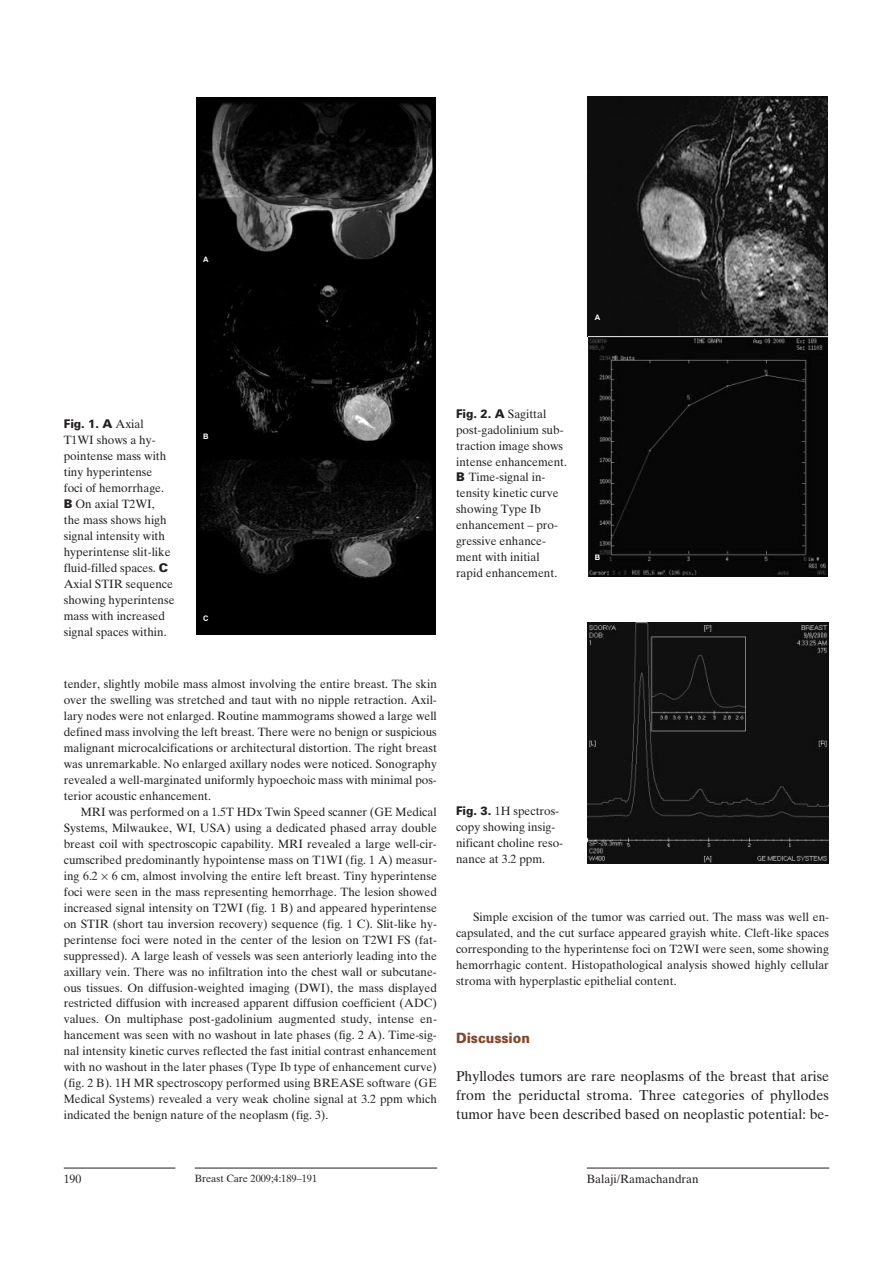
<style>
.page{position:relative;width:893px;height:1263px;background:#fff}
.page>*{position:absolute;margin:0;border:0;box-sizing:border-box;transform-origin:0 0}
.t1{font:14.25px/19.2px "Times Ten";color:#231f20;text-align:justify}
.t2{font:900 14.25px "Univers";color:#82472c;scale:.9 1}
.t3{font:12px/15.9px "Times Ten";color:#231f20;text-align:justify}
.t4{font:900 12px "Univers";color:#231f20;scale:.9 1}
.t5{font:10.5px "Times Ten";color:#231f20}
.s1{font-family:"Times Ten";font-weight:400}
.s2{font-family:"Univers";font-weight:900}
</style>
<div class="page">
<hr style="left:64px;top:1168px;width:111px;height:1px;background:#231f20">
<hr style="left:195px;top:1168px;width:242px;height:1px;background:#231f20">
<hr style="left:587px;top:1168px;width:242px;height:1px;background:#231f20">
<img style="left:196px;top:97px;width:239px;height:537px">
<img style="left:588px;top:97px;width:240px;height:479px">
<img style="left:587px;top:622px;width:241px;height:241px">
<svg style="left:203px;top:257px;width:7px;height:6px"></svg>
<svg style="left:204px;top:434px;width:7px;height:6px"></svg>
<svg style="left:203px;top:615px;width:8px;height:7px"></svg>
<svg style="left:595px;top:315px;width:7px;height:6px"></svg>
<svg style="left:595px;top:555px;width:7px;height:6px"></svg>
<p class="t4" style="left:64px;top:420px;width:90px">Fig. 1. A <span class="s1">Axial</span></p>
<p class="t3" style="left:64px;top:433px;width:112px;text-align:left">T1WI shows a hy&shy;pointense mass with tiny hyperintense<br>foci of hemorrhage.<br><span class="s2">B</span> On axial T2WI,<br>the mass shows high signal intensity with hyperintense slit-like fluid-filled spaces. <span class="s2">C<br></span>Axial STIR sequence showing hyperintense mass with increased signal spaces within.</p>
<p class="t3" style="left:64px;top:678px;width:375px">tender, slightly mobile mass almost involving the entire breast. The skin over the swelling was stretched and taut with no nipple retraction. Axil&shy;lary nodes were not enlarged. Routine mammograms showed a large well defined mass involving the left breast. There were no benign or suspicious malignant microcalcifications or architectural distortion. The right breast was unremarkable. No enlarged axillary nodes were noticed. Sonography revealed a well-marginated uniformly hypoechoic mass with minimal pos&shy;terior acoustic enhancement.</p>
<p class="t3" style="left:64px;top:805px;width:375px;text-indent:17px">MRI was performed on a 1.5T HDx Twin Speed scanner (GE Medical Systems, Milwaukee, WI, USA) using a dedicated phased array double breast coil with spectroscopic capability. MRI revealed a large well-cir&shy;cumscribed predominantly hypointense mass on T1WI (fig. 1 A) measur&shy;ing 6.2 6 cm, almost involving the entire left breast. Tiny hyperintense foci were seen in the mass representing hemorrhage. The lesion showed increased signal intensity on T2WI (fig. 1 B) and appeared hyperintense on STIR (short tau inversion recovery) sequence (fig. 1 C). Slit-like hy&shy;perintense foci were noted in the center of the lesion on T2WI FS (fat&shy;suppressed). A large leash of vessels was seen anteriorly leading into the axillary vein. There was no infiltration into the chest wall or subcutane&shy;ous tissues. On diffusion-weighted imaging (DWI), the mass displayed restricted diffusion with increased apparent diffusion coefficient (ADC) values. On multiphase post-gadolinium augmented study, intense en&shy;hancement was seen with no washout in late phases (fig. 2 A). Time-sig&shy;nal intensity kinetic curves reflected the fast initial contrast enhancement with no washout in the later phases (Type Ib type of enhancement curve) (fig. 2 B). 1H MR spectroscopy performed using BREASE software (GE Medical Systems) revealed a very weak choline signal at 3.2 ppm which indicated the benign nature of the neoplasm (fig. 3).</p>
<p class="t3" style="left:456px;top:407px;width:113px;text-align:left"><span class="s2">Fig. 2. A</span> Sagittal post-gadolinium sub&shy;traction image shows intense enhancement.<br><span class="s2">B</span> Time-signal in&shy;tensity kinetic curve showing Type Ib enhancement – pro&shy;gressive enhance&shy;ment with initial rapid enhancement.</p>
<p class="t3" style="left:456px;top:804px;width:109px;text-align:left"><span class="s2">Fig. 3.</span> 1H spectros&shy;copy showing insig&shy;nificant choline reso&shy;nance at 3.2 ppm.</p>
<p class="t3" style="left:456px;top:910px;width:375px;text-indent:17px">Simple excision of the tumor was carried out. The mass was well en&shy;capsulated, and the cut surface appeared grayish white. Cleft-like spaces corresponding to the hyperintense foci on T2WI were seen, some showing hemorrhagic content. Histopathological analysis showed highly cellular stroma with hyperplastic epithelial content.</p>
<p class="t2" style="left:456px;top:1032px;width:84px">Discussion</p>
<p class="t1" style="left:456px;top:1068px;width:375px">Phyllodes tumors are rare neoplasms of the breast that arise from the periductal stroma. Three categories of phyllodes tumor have been described based on neoplastic potential: be-</p>
<p class="t3" style="left:64px;top:1172px;width:19px">190</p>
<p class="t5" style="left:195px;top:1174px;width:124px">Breast Care 2009;4:189–191</p>
<p class="t3" style="left:587px;top:1172px;width:113px">Balaji/Ramachandran</p>
</div>
